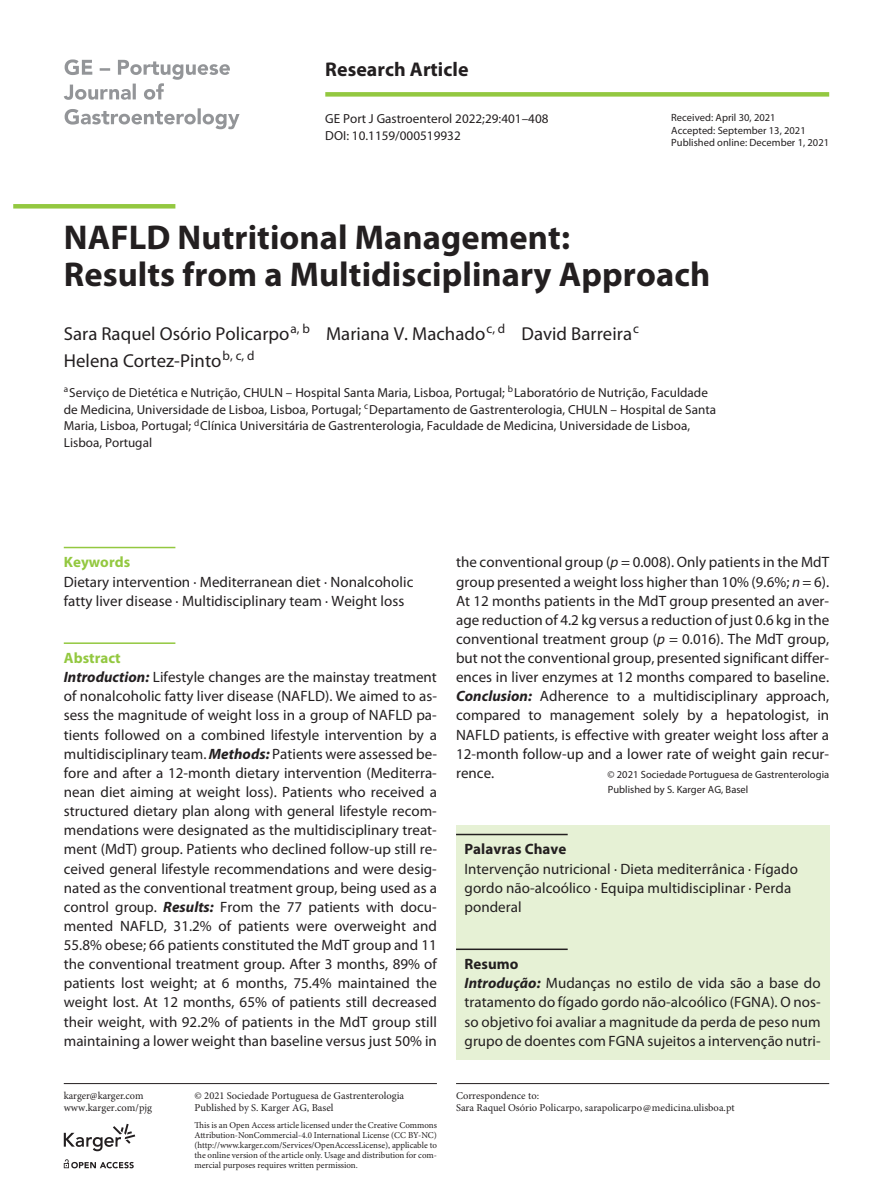
<style>
.page{position:relative;width:893px;height:1191px;background:#fff}
.page>*{position:absolute;margin:0;border:0;box-sizing:border-box;transform-origin:0 0}
.t1{font:700 34.5px/37.5px "Myriad Pro";letter-spacing:.005em;color:#231f20}
.t2{font:700 19.8px "Myriad Pro";letter-spacing:.005em;color:#231f20}
.t3{font:18.75px/27px "Myriad Pro";letter-spacing:.005em;color:#231f20}
.t4{font:15px/19px "Myriad Pro";letter-spacing:.005em;color:#231f20}
.t5{font:700 15px "Myriad Pro";letter-spacing:.005em;color:#231f20}
.t6{font:700 15px "Myriad Pro";letter-spacing:.005em;color:#93c840}
.t7{font:13.2px/17px "Myriad Pro";letter-spacing:.005em;color:#231f20}
.t8{font:10.5px/12px "Minion Pro";color:#231f20}
.t9{font:10.5px/12.8px "Myriad Pro";letter-spacing:.005em;color:#231f20}
.t10{font:9px/10.2px "Minion Pro";color:#231f20;text-align:justify}
.s1{font-weight:700;color:#93c840}
.s2{font-weight:700;font-style:italic}
.s3{font-style:italic}
.s4{font-weight:700}
</style>
<div class="page">
<hr style="left:64px;top:1083px;width:373px;height:1px;background:#231f20">
<div style="left:325px;top:92px;width:504px;height:5px;background:#93c840"></div>
<hr style="left:456px;top:1083px;width:373px;height:1px;background:#231f20">
<div style="left:456px;top:825px;width:373px;height:234px;background:#e6f1d5"></div>
<hr style="left:13px;top:204px;width:162px;height:4px;background:#93c840">
<svg style="left:65px;top:108px;width:175px;height:21px"></svg>
<svg style="left:64px;top:59px;width:166px;height:41px"></svg>
<hr style="left:64px;top:547px;width:111px;height:1px;background:#93c840">
<hr style="left:64px;top:642px;width:111px;height:2px;background:#93c840">
<hr style="left:456px;top:833px;width:112px;height:2px;background:#231f20">
<hr style="left:456px;top:948px;width:112px;height:2px;background:#231f20">
<svg style="left:64px;top:1159px;width:70px;height:9px"></svg>
<svg style="left:64px;top:1123px;width:71px;height:28px"></svg>
<h2 class="t2" style="left:325px;top:58px;width:145px">Research Article</h2>
<p class="t7" style="left:325px;top:110px;width:225px">GE Port J Gastroenterol 2022;29:401–408</p>
<p class="t7" style="left:325px;top:127px;width:137px">DOI: 10.1159/000519932</p>
<p class="t9" style="left:671px;top:111px;width:159px">Received: April 30, 2021<br>Accepted: September 13, 2021<br>Published online: December 1, 2021</p>
<h1 class="t1" style="left:64px;top:219px;width:648px">NAFLD Nutritional Management:<br>Results from a Multidisciplinary Approach</h1>
<p class="t3" style="left:64px;top:320px;width:577px">Sara Raquel Osório Policarpo<sup>a,</sup> <sup>b</sup> Mariana V. Machado<sup>c,</sup> <sup>d</sup> David Barreira<sup>c<br></sup>Helena Cortez-Pinto<sup>b,</sup> <sup>c,</sup> <sup>d</sup></p>
<p class="t7" style="left:64px;top:384px;width:654px"><sup>a</sup>Serviço de Dietética e Nutrição, CHULN – Hospital Santa Maria, Lisboa, Portugal; <sup>b</sup>Laboratório de Nutrição, Faculdade de Medicina, Universidade de Lisboa, Lisboa, Portugal; <sup>c</sup>Departamento de Gastrenterologia, CHULN – Hospital de Santa Maria, Lisboa, Portugal; <sup>d</sup>Clínica Universitária de Gastrenterologia, Faculdade de Medicina, Universidade de Lisboa, Lisboa, Portugal</p>
<p class="t6" style="left:64px;top:554px;width:68px">Keywords</p>
<p class="t4" style="left:64px;top:572px;width:351px">Dietary intervention · Mediterranean diet · Nonalcoholic fatty liver disease · Multidisciplinary team · Weight loss</p>
<p class="t4" style="left:64px;top:649px;width:375px"><span class="s1">Abstract<br></span><span class="s2">Introduction:</span> Lifestyle changes are the mainstay treatment of nonalcoholic fatty liver disease (NAFLD). We aimed to as&shy;sess the magnitude of weight loss in a group of NAFLD pa&shy;tients followed on a combined lifestyle intervention by a multidisciplinary team. <span class="s2">Methods:</span> Patients were assessed be&shy;fore and after a 12-month dietary intervention (Mediterra&shy;nean diet aiming at weight loss). Patients who received a structured dietary plan along with general lifestyle recom&shy;mendations were designated as the multidisciplinary treat&shy;ment (MdT) group. Patients who declined follow-up still re&shy;ceived general lifestyle recommendations and were desig&shy;nated as the conventional treatment group, being used as a control group. <span class="s2">Results:</span> From the 77 patients with docu&shy;mented NAFLD, 31.2% of patients were overweight and 55.8% obese; 66 patients constituted the MdT group and 11 the conventional treatment group. After 3 months, 89% of patients lost weight; at 6 months, 75.4% maintained the weight lost. At 12 months, 65% of patients still decreased their weight, with 92.2% of patients in the MdT group still maintaining a lower weight than baseline versus just 50% in</p>
<p class="t8" style="left:64px;top:1089px;width:90px;line-height:12.8px">karger@karger.com www.karger.com/pjg</p>
<p class="t8" style="left:195px;top:1089px;width:211px">© 2021 Sociedade Portuguesa de Gastrenterologia<br>Published by S. Karger AG, Basel</p>
<p class="t10" style="left:195px;top:1120px;width:244px">This is an Open Access article licensed under the Creative Commons Attribution-NonCommercial-4.0 International License (CC BY-NC) (http://www.karger.com/Services/OpenAccessLicense), applicable to the online version of the article only. Usage and distribution for com&shy;mercial purposes requires written permission.</p>
<p class="t4" style="left:456px;top:553px;width:375px;text-align:justify">the conventional group (<span class="s3">p</span> = 0.008). Only patients in the MdT group presented a weight loss higher than 10% (9.6%; <span class="s3">n</span> = 6).<br>At 12 months patients in the MdT group presented an aver&shy;age reduction of 4.2 kg versus a reduction of just 0.6 kg in the conventional treatment group (<span class="s3">p</span> = 0.016). The MdT group, but not the conventional group, presented significant differ&shy;ences in liver enzymes at 12 months compared to baseline.<br><span class="s2">Conclusion:</span> Adherence to a multidisciplinary approach, compared to management solely by a hepatologist, in NAFLD patients, is effective with greater weight loss after a 12-month follow-up and a lower rate of weight gain recur&shy;rence.</p>
<p class="t9" style="left:607px;top:767px;width:223px;line-height:14.7px">© 2021 Sociedade Portuguesa de Gastrenterologia<br>Published by S. Karger AG, Basel</p>
<p class="t5" style="left:465px;top:841px;width:103px">Palavras Chave</p>
<p class="t4" style="left:465px;top:859px;width:335px">Intervenção nutricional · Dieta mediterrânica · Fígado gordo não-alcoólico · Equipa multidisciplinar · Perda ponderal</p>
<p class="t4" style="left:465px;top:955px;width:358px"><span class="s4">Resumo<br></span><span class="s2">Introdução:</span> Mudanças no estilo de vida são a base do tratamento do fígado gordo não-alcoólico (FGNA). O nos&shy;so objetivo foi avaliar a magnitude da perda de peso num grupo de doentes com FGNA sujeitos a intervenção nutri-</p>
<p class="t8" style="left:456px;top:1089px;width:280px">Correspondence to:<br>Sara Raquel Osório Policarpo, sarapolicarpo@medicina.ulisboa.pt</p>
</div>
